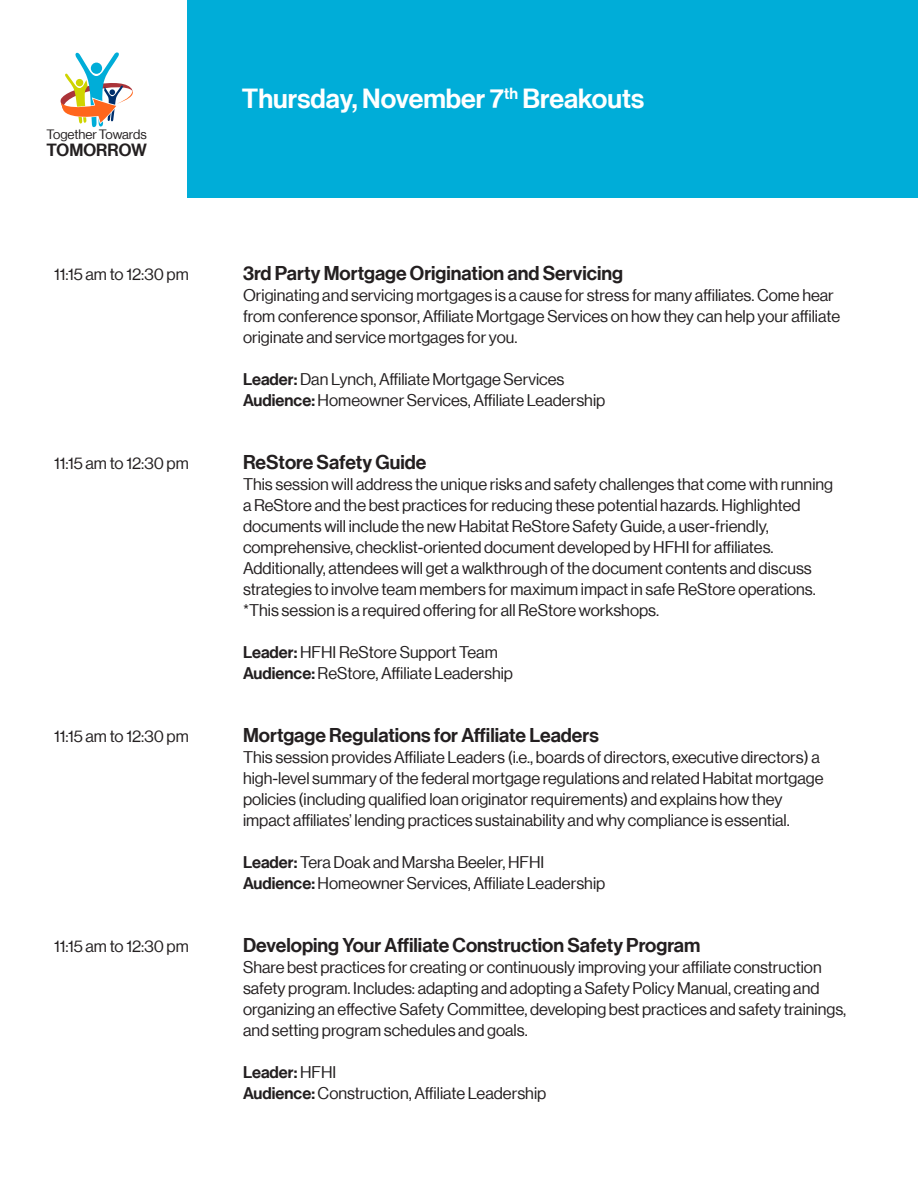
<style>
.page{position:relative;width:918px;height:1188px;background:#fff}
.page>*{position:absolute;margin:0;border:0;box-sizing:border-box;transform-origin:0 0}
.t1{font:500 27px "Neue Haas Grotesk Display";color:#fff}
.t2{font:500 19.5px "Neue Haas Grotesk Display";color:#231f20}
.t3{font:500 17.25px "Neue Haas Grotesk Display";letter-spacing:.005em;color:#231f20}
.t4{font:16.5px/21px "Neue Haas Grotesk Display";color:#231f20}
.t5{font:500 16.5px "Neue Haas Grotesk Display";color:#231f20}
.t6{font:13.2px "Neue Haas Grotesk Display";letter-spacing:-.005em;color:#231f20}
.s1{font-weight:500}
.s2{font-weight:400}
</style>
<div class="page">
<svg style="left:60px;top:52px;width:73px;height:76px"></svg>
<div style="left:188px;top:0;width:730px;height:198px;background:#00add8"></div>
<p class="t6" style="left:47px;top:127px;width:102px">Together Towards</p>
<p class="t3" style="left:47px;top:140px;width:102px">TOMORROW</p>
<p class="t1" style="left:242px;top:83px;width:404px">Thursday, November 7<sup>th</sup> Breakouts</p>
<p class="t4" style="left:54px;top:263px;width:136px">11:15 am to 12:30 pm</p>
<p class="t2" style="left:243px;top:261px;width:382px">3rd Party Mortgage Origination and Servicing</p>
<p class="t4" style="left:243px;top:284px;width:599px">Originating and servicing mortgages is a cause for stress for many affiliates. Come hear from conference sponsor, Affiliate Mortgage Services on how they can help your affiliate originate and service mortgages for you.</p>
<p class="t4" style="left:243px;top:368px;width:323px"><span class="s1">Leader:</span> Dan Lynch, Affiliate Mortgage Services</p>
<p class="t4" style="left:243px;top:389px;width:364px"><span class="s1">Audience:</span> Homeowner Services, Affiliate Leadership</p>
<p class="t4" style="left:54px;top:452px;width:136px">11:15 am to 12:30 pm</p>
<p class="t2" style="left:243px;top:450px;width:185px">ReStore Safety Guide</p>
<p class="t4" style="left:243px;top:473px;width:592px">This session will address the unique risks and safety challenges that come with running a ReStore and the best practices for reducing these potential hazards. Highlighted</p>
<p class="t4" style="left:243px;top:515px;width:527px">documents will include the new Habitat ReStore Safety Guide, a user-friendly,</p>
<p class="t4" style="left:243px;top:536px;width:532px">comprehensive, checklist-oriented document developed by HFHI for affiliates.</p>
<p class="t4" style="left:243px;top:557px;width:570px">Additionally, attendees will get a walkthrough of the document contents and discuss</p>
<p class="t4" style="left:243px;top:578px;width:574px">strategies to involve team members for maximum impact in safe ReStore operations.</p>
<p class="t4" style="left:243px;top:599px;width:418px">*This session is a required offering for all ReStore workshops.</p>
<p class="t4" style="left:243px;top:641px;width:256px"><span class="s1">Leader:</span> HFHI ReStore Support Team</p>
<p class="t4" style="left:243px;top:662px;width:272px"><span class="s1">Audience:</span> ReStore, Affiliate Leadership</p>
<p class="t4" style="left:54px;top:725px;width:136px">11:15 am to 12:30 pm</p>
<p class="t2" style="left:243px;top:723px;width:357px">Mortgage Regulations for Affiliate Leaders</p>
<p class="t4" style="left:243px;top:746px;width:578px">This session provides Affiliate Leaders (i.e., boards of directors, executive directors) a</p>
<p class="t4" style="left:243px;top:767px;width:582px">high-level summary of the federal mortgage regulations and related Habitat mortgage</p>
<p class="t4" style="left:243px;top:788px;width:541px">policies (including qualified loan originator requirements) and explains how they</p>
<p class="t4" style="left:243px;top:809px;width:548px">impact affiliates’ lending practices sustainability and why compliance is essential.</p>
<p class="t4" style="left:243px;top:851px;width:303px"><span class="s1">Leader:</span> Tera Doak and Marsha Beeler, HFHI</p>
<p class="t4" style="left:243px;top:872px;width:364px"><span class="s1">Audience:</span> Homeowner Services, Affiliate Leadership</p>
<p class="t4" style="left:54px;top:935px;width:136px">11:15 am to 12:30 pm</p>
<p class="t2" style="left:243px;top:933px;width:459px">Developing Your Affiliate Construction Safety Program</p>
<p class="t4" style="left:243px;top:956px;width:580px">Share best practices for creating or continuously improving your affiliate construction</p>
<p class="t4" style="left:243px;top:977px;width:578px">safety program. Includes: adapting and adopting a Safety Policy Manual, creating and</p>
<p class="t4" style="left:243px;top:998px;width:605px">organizing an effective Safety Committee, developing best practices and safety trainings, and setting program schedules and goals.</p>
<p class="t5" style="left:243px;top:1062px;width:95px">Leader: <span class="s2">HFHI</span></p>
<p class="t4" style="left:243px;top:1082px;width:305px"><span class="s1">Audience:</span> Construction, Affiliate Leadership</p>
</div>
